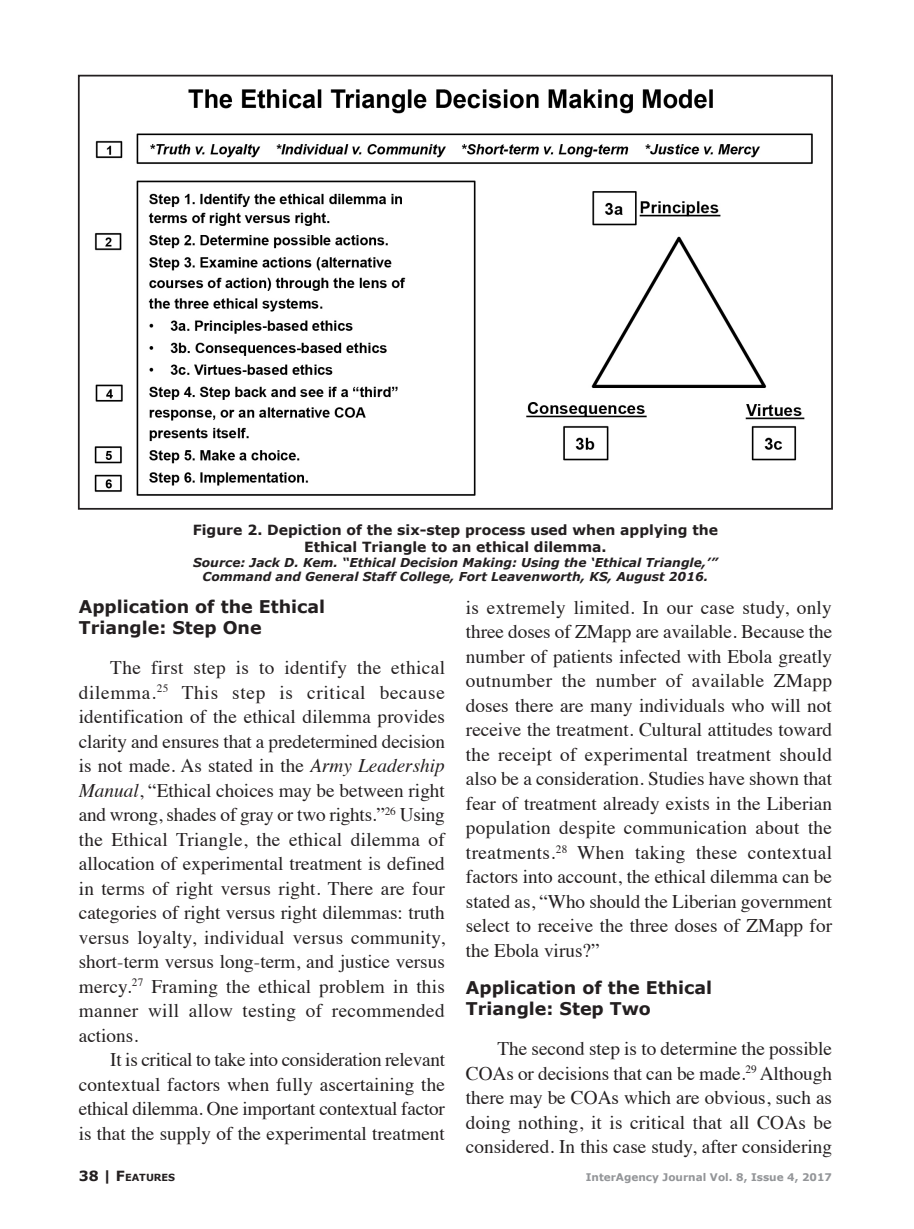
<style>
.page{position:relative;width:914px;height:1229px;background:#fff}
.page>*{position:absolute;margin:0;border:0;box-sizing:border-box;transform-origin:0 0}
.t1{font:19.25px/24.5px "Times";color:#231f20;text-align:justify}
.Subheads{font:700 17.5px/21px "Verdana";color:#231f20}
.Figure_title{font:700 14px/16.8px "Verdana";color:#231f20;text-align:center}
.Figure_title-2{font:italic 700 12.25px/14.7px "Verdana";color:#231f20;text-align:center}
.t2{font:700 10.5px "Verdana";color:#939598}
.t3{font:700 9.8px "Verdana";color:#231f20}
.s1{font-style:italic}
.s2{font-size:14px}
</style>
<div class="page">
<img style="left:94px;top:89px;width:719px;height:407px">
<div style="left:78px;top:75px;width:754px;height:434px;border:2px solid #231f20"></div>
<p class="Figure_title" style="left:193px;top:521px;width:527px">Figure 2. Depiction of the six-step process used when applying the<br>Ethical Triangle to an ethical dilemma.</p>
<p class="Figure_title-2" style="left:193px;top:554px;width:526px">Source: Jack D. Kem. “Ethical Decision Making: Using the ‘Ethical Triangle,’”<br>Command and General Staff College, Fort Leavenworth, KS, August 2016.</p>
<p class="Subheads" style="left:79px;top:595px;width:248px">Application of the Ethical<br>Triangle: Step One</p>
<p class="t1" style="left:79px;top:653px;width:368px;text-indent:32px">The first step is to identify the ethical dilemma.<sup>25</sup> This step is critical because identification of the ethical dilemma provides clarity and ensures that a predetermined decision is not made. As stated in the <span class="s1">Army Leadership Manual</span>, “Ethical choices may be between right and wrong, shades of gray or two rights.”<sup>26</sup> Using the Ethical Triangle, the ethical dilemma of allocation of experimental treatment is defined in terms of right versus right. There are four categories of right versus right dilemmas: truth versus loyalty, individual versus community, short-term versus long-term, and justice versus mercy.<sup>27</sup> Framing the ethical problem in this manner will allow testing of recommended actions.</p>
<p class="t1" style="left:79px;top:1045px;width:368px;text-indent:32px">It is critical to take into consideration relevant contextual factors when fully ascertaining the ethical dilemma. One important contextual factor is that the supply of the experimental treatment</p>
<p class="t1" style="left:466px;top:593px;width:368px">is extremely limited. In our case study, only three doses of ZMapp are available. Because the number of patients infected with Ebola greatly outnumber the number of available ZMapp doses there are many individuals who will not receive the treatment. Cultural attitudes toward the receipt of experimental treatment should also be a consideration. Studies have shown that fear of treatment already exists in the Liberian population despite communication about the treatments.<sup>28</sup> When taking these contextual factors into account, the ethical dilemma can be stated as, “Who should the Liberian government select to receive the three doses of ZMapp for the Ebola virus?”</p>
<p class="Subheads" style="left:466px;top:976px;width:248px">Application of the Ethical<br>Triangle: Step Two</p>
<p class="t1" style="left:466px;top:1034px;width:367px;text-indent:32px">The second step is to determine the possible COAs or decisions that can be made.<sup>29</sup> Although there may be COAs which are obvious, such as doing nothing, it is critical that all COAs be considered. In this case study, after considering</p>
<p class="t3" style="left:79px;top:1171px;width:98px"><span class="s2">38 |</span> <span class="s2">F</span>EATURES</p>
<p class="t2" style="left:585px;top:1170px;width:248px">InterAgency Journal Vol. 8, Issue 4, 2017</p>
</div>
